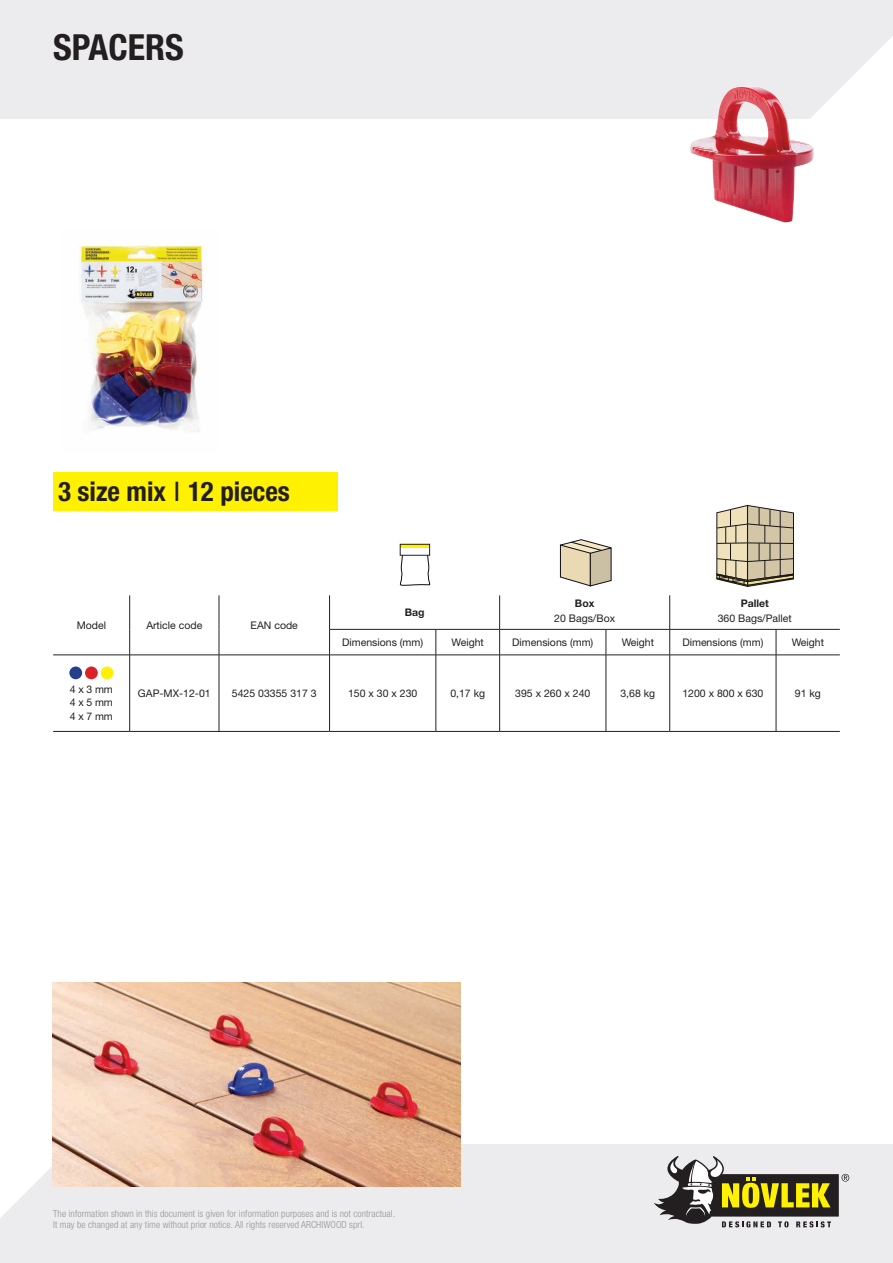
<style>
.page{position:relative;width:893px;height:1263px;background:#fff}
.page>*{position:absolute;margin:0;border:0;box-sizing:border-box;transform-origin:0 0}
.t1{font:700 condensed 36px "Helvetica Neue LT Std";color:#231f20}
.t2{font:700 condensed 27px "Helvetica Neue LT Std";color:#231f20}
.t3{font:10.5px "Helvetica Neue LT Std";color:#231f20}
.t4{font:700 10.5px "Helvetica Neue LT Std";color:#231f20}
.t5{font:300 condensed 9.75px/11.2px "Helvetica Neue LT Std";letter-spacing:.01em;color:#939598}
.s1{font-weight:400;font-stretch:normal}
</style>
<div class="page">
<div style="left:0;top:1144px;width:893px;height:119px;background:#ececee"></div>
<svg style="left:0;top:1144px;width:123px;height:74px"></svg>
<svg style="left:654px;top:1156px;width:195px;height:71px"></svg>
<div style="left:0;top:0;width:893px;height:119px;background:#ececee"></div>
<svg style="left:840px;top:36px;width:53px;height:83px"></svg>
<img style="left:79px;top:245px;width:126px;height:186px">
<img style="left:52px;top:982px;width:409px;height:204px">
<img style="left:690px;top:86px;width:150px;height:137px">
<svg style="left:400px;top:555px;width:30px;height:30px"></svg>
<svg style="left:400px;top:544px;width:29px;height:4px"></svg>
<svg style="left:717px;top:505px;width:77px;height:82px;background:#bfb59b"></svg>
<svg style="left:560px;top:539px;width:51px;height:47px;background:#cdc3aa"></svg>
<div style="left:53px;top:472px;width:285px;height:38px;background:#fff101"></div>
<hr style="left:129px;top:655px;width:1px;height:76px;background:#231f20">
<hr style="left:219px;top:655px;width:1px;height:76px;background:#231f20">
<hr style="left:329px;top:655px;width:1px;height:76px;background:#231f20">
<hr style="left:329px;top:629px;width:107px;height:1px;background:#231f20">
<hr style="left:436px;top:629px;width:64px;height:1px;background:#231f20">
<hr style="left:500px;top:629px;width:106px;height:1px;background:#231f20">
<hr style="left:606px;top:629px;width:64px;height:1px;background:#231f20">
<hr style="left:670px;top:629px;width:106px;height:1px;background:#231f20">
<hr style="left:776px;top:629px;width:64px;height:1px;background:#231f20">
<hr style="left:330px;top:655px;width:106px;height:1px;background:#231f20">
<hr style="left:436px;top:655px;width:64px;height:1px;background:#231f20">
<hr style="left:500px;top:655px;width:106px;height:1px;background:#231f20">
<hr style="left:606px;top:655px;width:64px;height:1px;background:#231f20">
<hr style="left:670px;top:655px;width:106px;height:1px;background:#231f20">
<hr style="left:776px;top:655px;width:64px;height:1px;background:#231f20">
<svg style="left:329px;top:629px;width:1px;height:26px"></svg>
<hr style="left:499px;top:595px;width:1px;height:34px;background:#231f20">
<svg style="left:436px;top:629px;width:1px;height:26px"></svg>
<svg style="left:499px;top:629px;width:1px;height:26px"></svg>
<svg style="left:606px;top:629px;width:1px;height:26px"></svg>
<svg style="left:669px;top:629px;width:1px;height:26px"></svg>
<hr style="left:436px;top:655px;width:1px;height:76px;background:#231f20">
<hr style="left:499px;top:655px;width:1px;height:76px;background:#231f20">
<hr style="left:606px;top:655px;width:1px;height:76px;background:#231f20">
<hr style="left:669px;top:655px;width:1px;height:76px;background:#231f20">
<hr style="left:776px;top:655px;width:1px;height:76px;background:#231f20">
<hr style="left:53px;top:655px;width:77px;height:1px;background:#231f20">
<hr style="left:130px;top:655px;width:89px;height:1px;background:#231f20">
<hr style="left:219px;top:655px;width:111px;height:1px;background:#231f20">
<hr style="left:129px;top:595px;width:1px;height:34px;background:#231f20">
<hr style="left:219px;top:595px;width:1px;height:34px;background:#231f20">
<hr style="left:329px;top:595px;width:1px;height:34px;background:#231f20">
<svg style="left:129px;top:629px;width:1px;height:26px"></svg>
<svg style="left:219px;top:629px;width:1px;height:26px"></svg>
<svg style="left:776px;top:629px;width:1px;height:26px"></svg>
<hr style="left:669px;top:595px;width:1px;height:34px;background:#231f20">
<hr style="left:53px;top:731px;width:77px;height:1px;background:#231f20">
<hr style="left:130px;top:731px;width:89px;height:1px;background:#231f20">
<hr style="left:219px;top:731px;width:111px;height:1px;background:#231f20">
<hr style="left:330px;top:731px;width:106px;height:1px;background:#231f20">
<hr style="left:436px;top:731px;width:64px;height:1px;background:#231f20">
<hr style="left:500px;top:731px;width:106px;height:1px;background:#231f20">
<hr style="left:606px;top:731px;width:64px;height:1px;background:#231f20">
<hr style="left:670px;top:731px;width:106px;height:1px;background:#231f20">
<hr style="left:776px;top:731px;width:64px;height:1px;background:#231f20">
<div style="left:69px;top:666px;width:13px;height:13px;background:#253f8e;border-radius:50%"></div>
<div style="left:85px;top:666px;width:13px;height:13px;background:#da2128;border-radius:50%"></div>
<div style="left:101px;top:666px;width:12px;height:13px;background:#fff101;border-radius:50%"></div>
<p class="t1" style="left:53px;top:25px;width:132px">SPACERS</p>
<p class="t2" style="left:58px;top:475px;width:233px">3 size mix <span class="s1">I</span> 12 pieces</p>
<p class="t3" style="left:77px;top:619px;width:31px">Model</p>
<p class="t3" style="left:146px;top:619px;width:57px">Article code</p>
<p class="t3" style="left:251px;top:619px;width:49px">EAN code</p>
<p class="t4" style="left:405px;top:606px;width:21px">Bag</p>
<p class="t4" style="left:575px;top:596px;width:21px">Box</p>
<p class="t3" style="left:554px;top:612px;width:62px">20 Bags/Box</p>
<p class="t4" style="left:741px;top:596px;width:30px">Pallet</p>
<p class="t3" style="left:718px;top:612px;width:76px">360 Bags/Pallet</p>
<p class="t3" style="left:342px;top:636px;width:83px">Dimensions (mm)</p>
<p class="t3" style="left:452px;top:636px;width:34px">Weight</p>
<p class="t3" style="left:512px;top:636px;width:83px">Dimensions (mm)</p>
<p class="t3" style="left:622px;top:636px;width:34px">Weight</p>
<p class="t3" style="left:682px;top:636px;width:83px">Dimensions (mm)</p>
<p class="t3" style="left:792px;top:636px;width:34px">Weight</p>
<p class="t3" style="left:70px;top:683px;width:45px">4 x 3 mm</p>
<p class="t3" style="left:70px;top:696px;width:45px">4 x 5 mm</p>
<p class="t3" style="left:70px;top:710px;width:45px">4 x 7 mm</p>
<p class="t3" style="left:138px;top:687px;width:74px">GAP-MX-12-01</p>
<p class="t3" style="left:232px;top:687px;width:86px">5425 03355 317 3</p>
<p class="t3" style="left:348px;top:687px;width:71px">150 x 30 x 230</p>
<p class="t3" style="left:450px;top:687px;width:36px">0,17 kg</p>
<p class="t3" style="left:515px;top:687px;width:77px">395 x 260 x 240</p>
<p class="t3" style="left:620px;top:687px;width:36px">3,68 kg</p>
<p class="t3" style="left:682px;top:687px;width:82px">1200 x 800 x 630</p>
<p class="t3" style="left:795px;top:687px;width:28px">91 kg</p>
<p class="t5" style="left:53px;top:1208px;width:343px">The information shown in this document is given for information purposes and is not contractual.<br>It may be changed at any time without prior notice. All rights reserved ARCHIWOOD sprl.</p>
</div>
